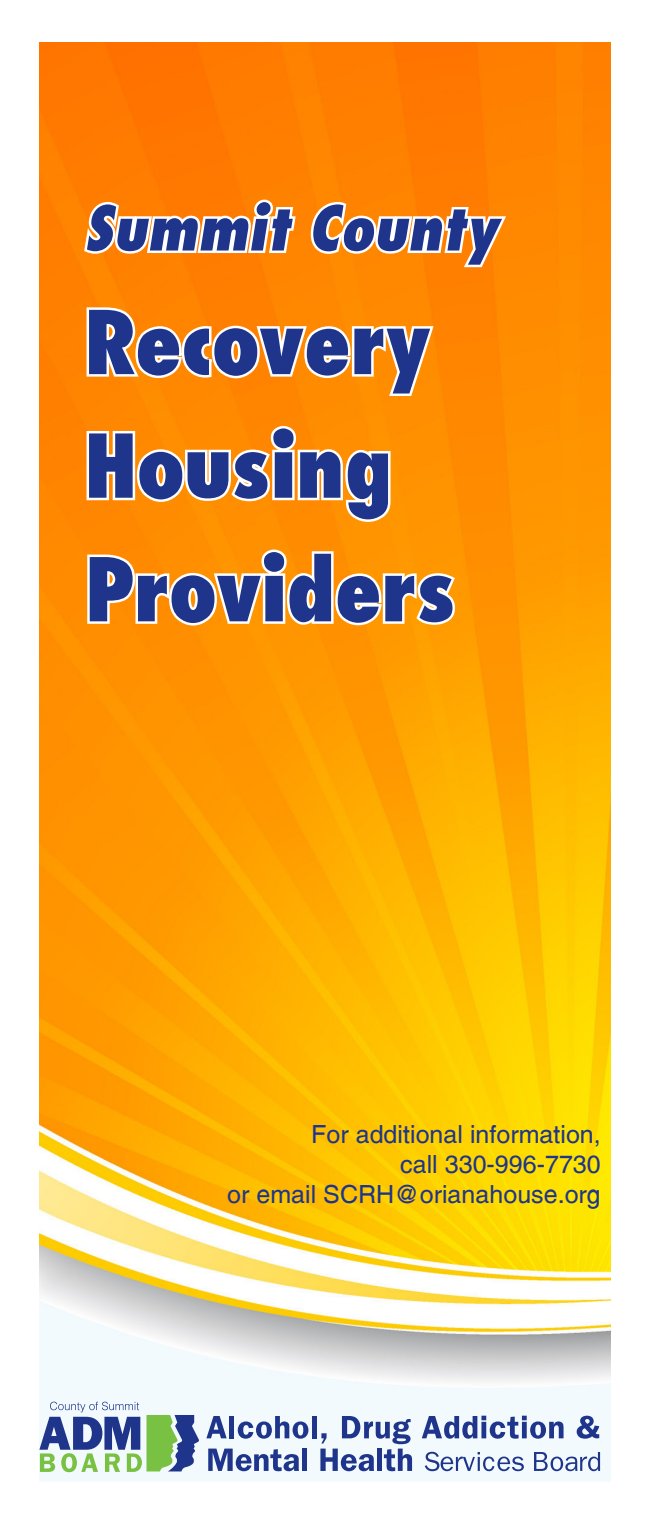
<style>
.page{position:relative;width:649px;height:1530px;background:#fff}
.page>*{position:absolute;margin:0;border:0;box-sizing:border-box;transform-origin:0 0}
.Headline{font:700 85px "Fujiyama Extra";color:#1e358b}
.Headline-2{font:italic 800 60px "Fujiyama";color:#1e358b}
.Body_text{font:25px/30px "Switzerland Plain";color:#1e358b;text-align:right}
</style>
<div class="page">
<img style="left:39px;top:42px;width:571px;height:1439px">
<svg style="left:80px;top:196px;width:429px;height:203px"></svg>
<svg style="left:84px;top:422px;width:308px;height:103px"></svg>
<svg style="left:85px;top:546px;width:372px;height:88px"></svg>
<svg style="left:208px;top:1449px;width:91px;height:22px"></svg>
<hr style="left:302px;top:1449px;width:4px;height:22px;background:#1e358b">
<svg style="left:424px;top:1452px;width:99px;height:19px"></svg>
<svg style="left:533px;top:1452px;width:66px;height:19px"></svg>
<svg style="left:206px;top:1416px;width:20px;height:22px"></svg>
<div style="left:229px;top:1416px;width:5px;height:22px;background:#1e358b"></div>
<svg style="left:237px;top:1416px;width:71px;height:23px"></svg>
<div style="left:311px;top:1416px;width:5px;height:22px;background:#1e358b"></div>
<svg style="left:320px;top:1416px;width:92px;height:55px"></svg>
<svg style="left:421px;top:1416px;width:142px;height:23px"></svg>
<svg style="left:576px;top:1416px;width:22px;height:23px"></svg>
<svg style="left:39px;top:1402px;width:160px;height:70px"></svg>
<p class="Headline-2" style="left:84px;top:190px;width:415px">Summit County</p>
<p class="Headline" style="left:84px;top:286px;width:349px">Recovery</p>
<p class="Headline" style="left:84px;top:410px;width:310px">Housing</p>
<p class="Headline" style="left:84px;top:533px;width:372px">Providers</p>
<p class="Body_text" style="left:227px;top:1119px;width:375px">For additional information,<br>call 330-996-7730<br>or email SCRH@orianahouse.org</p>
</div>
